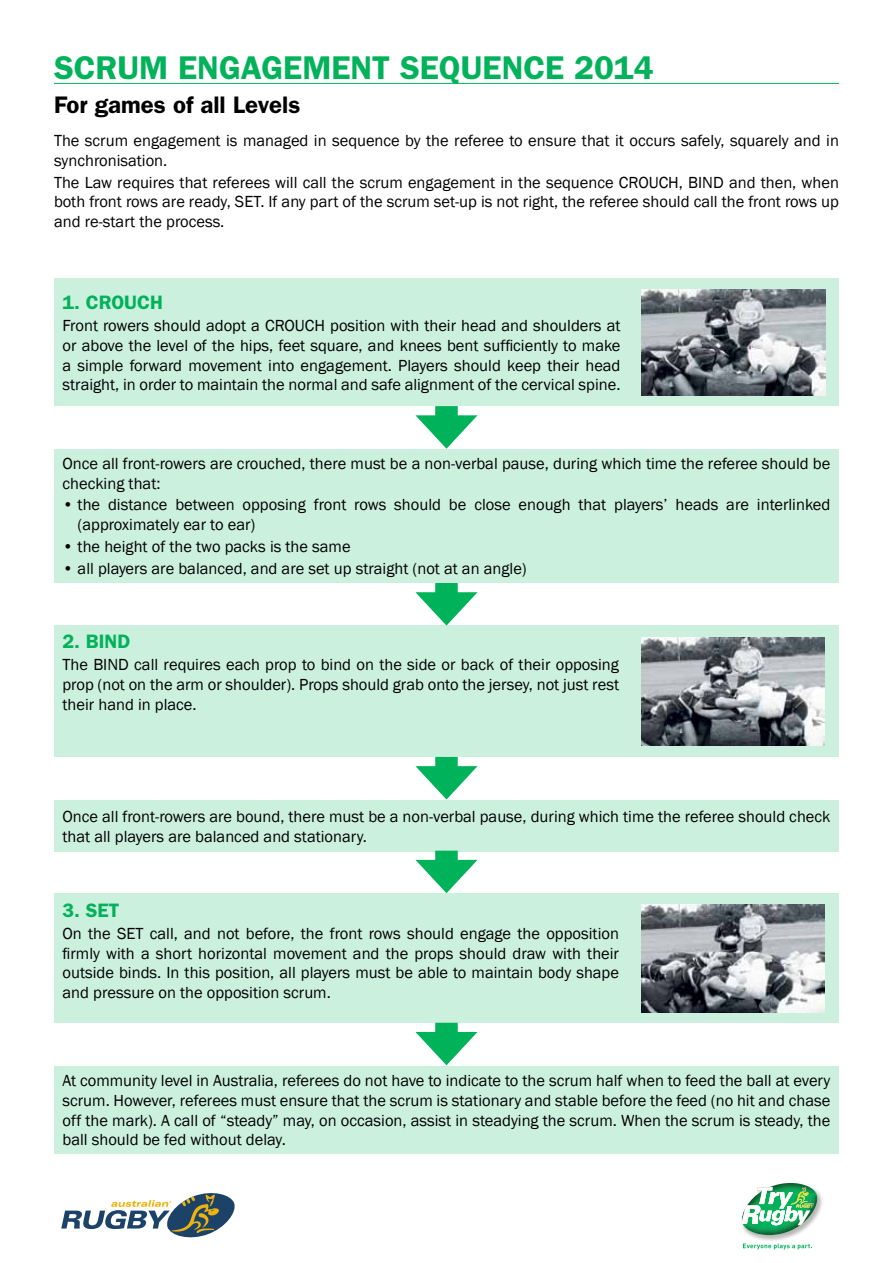
<style>
.page{position:relative;width:893px;height:1263px;background:#fff}
.page>*{position:absolute;margin:0;border:0;box-sizing:border-box;transform-origin:0 0}
.t1{font:600 33px "Franklin Gothic";color:#00b259}
.t2{font:600 24px "Franklin Gothic";color:#000}
.t3{font:600 19.5px "Franklin Gothic";color:#00b259}
.t4{font:16.5px/19.8px "Franklin Gothic";color:#000;text-align:justify}
</style>
<div class="page">
<svg style="left:61px;top:1193px;width:174px;height:44px"></svg>
<svg style="left:743px;top:1243px;width:69px;height:6px"></svg>
<img style="left:741px;top:1182px;width:82px;height:48px">
<img style="left:743px;top:1183px;width:74px;height:52px">
<svg style="left:741px;top:1187px;width:74px;height:38px"></svg>
<hr style="left:54px;top:83px;width:785px;height:1px;background:#00b259">
<div style="left:54px;top:1066px;width:785px;height:88px;background:#ccf0de"></div>
<div style="left:54px;top:800px;width:785px;height:51px;background:#ccf0de"></div>
<div style="left:54px;top:279px;width:785px;height:127px;background:#ccf0de"></div>
<div style="left:54px;top:449px;width:785px;height:134px;background:#ccf0de"></div>
<div style="left:54px;top:625px;width:785px;height:132px;background:#ccf0de"></div>
<div style="left:54px;top:894px;width:785px;height:129px;background:#ccf0de"></div>
<img style="left:642px;top:289px;width:183px;height:106px">
<img style="left:642px;top:638px;width:183px;height:108px">
<img style="left:642px;top:904px;width:183px;height:108px">
<div style="left:435px;top:406px;width:23px;height:22px;background:#00b259"></div>
<svg style="left:415px;top:415px;width:62px;height:34px"></svg>
<div style="left:435px;top:583px;width:23px;height:22px;background:#00b259"></div>
<svg style="left:415px;top:592px;width:62px;height:34px"></svg>
<div style="left:435px;top:757px;width:23px;height:21px;background:#00b259"></div>
<svg style="left:415px;top:766px;width:62px;height:33px"></svg>
<div style="left:435px;top:851px;width:23px;height:21px;background:#00b259"></div>
<svg style="left:415px;top:860px;width:62px;height:33px"></svg>
<div style="left:435px;top:1023px;width:23px;height:21px;background:#00b259"></div>
<svg style="left:415px;top:1032px;width:62px;height:33px"></svg>
<h1 class="t1" style="left:54px;top:48px;width:601px">SCRUM ENGAGEMENT SEQUENCE 2014</h1>
<h2 class="t2" style="left:54px;top:91px;width:248px">FOR GAMES OF ALL LEVELS</h2>
<p class="t4" style="left:54px;top:131px;width:786px">The scrum engagement is managed in sequence by the referee to ensure that it occurs safely, squarely and in synchronisation.</p>
<p class="t4" style="left:54px;top:173px;width:786px">The Law requires that referees will call the scrum engagement in the sequence CROUCH, BIND and then, when both front rows are ready, SET. If any part of the scrum set-up is not right, the referee should call the front rows up and re-start the process.</p>
<p class="t3" style="left:63px;top:291px;width:102px">1. CROUCH</p>
<p class="t4" style="left:63px;top:316px;width:560px">Front rowers should adopt a CROUCH position with their head and shoulders at or above the level of the hips, feet square, and knees bent sufficiently to make a simple forward movement into engagement. Players should keep their head straight, in order to maintain the normal and safe alignment of the cervical spine.</p>
<p class="t4" style="left:63px;top:454px;width:769px">Once all front-rowers are crouched, there must be a non-verbal pause, during which time the referee should be checking that:</p>
<p class="t4" style="left:78px;top:495px;width:754px;text-indent:-15px">• the distance between opposing front rows should be close enough that players’ heads are interlinked (approximately ear to ear)</p>
<p class="t4" style="left:63px;top:537px;width:290px">• the height of the two packs is the same</p>
<p class="t4" style="left:63px;top:559px;width:466px">• all players are balanced, and are set up straight (not at an angle)</p>
<p class="t3" style="left:63px;top:630px;width:69px">2. BIND</p>
<p class="t4" style="left:63px;top:655px;width:558px">The BIND call requires each prop to bind on the side or back of their opposing prop (not on the arm or shoulder). Props should grab onto the jersey, not just rest their hand in place.</p>
<p class="t4" style="left:63px;top:807px;width:769px">Once all front-rowers are bound, there must be a non-verbal pause, during which time the referee should check that all players are balanced and stationary.</p>
<p class="t3" style="left:63px;top:899px;width:58px">3. SET</p>
<p class="t4" style="left:63px;top:924px;width:558px">On the SET call, and not before, the front rows should engage the opposition firmly with a short horizontal movement and the props should draw with their outside binds. In this position, all players must be able to maintain body shape and pressure on the opposition scrum.</p>
<p class="t4" style="left:63px;top:1071px;width:769px">At community level in Australia, referees do not have to indicate to the scrum half when to feed the ball at every scrum. However, referees must ensure that the scrum is stationary and stable before the feed (no hit and chase off the mark). A call of “steady” may, on occasion, assist in steadying the scrum. When the scrum is steady, the ball should be fed without delay.</p>
</div>
